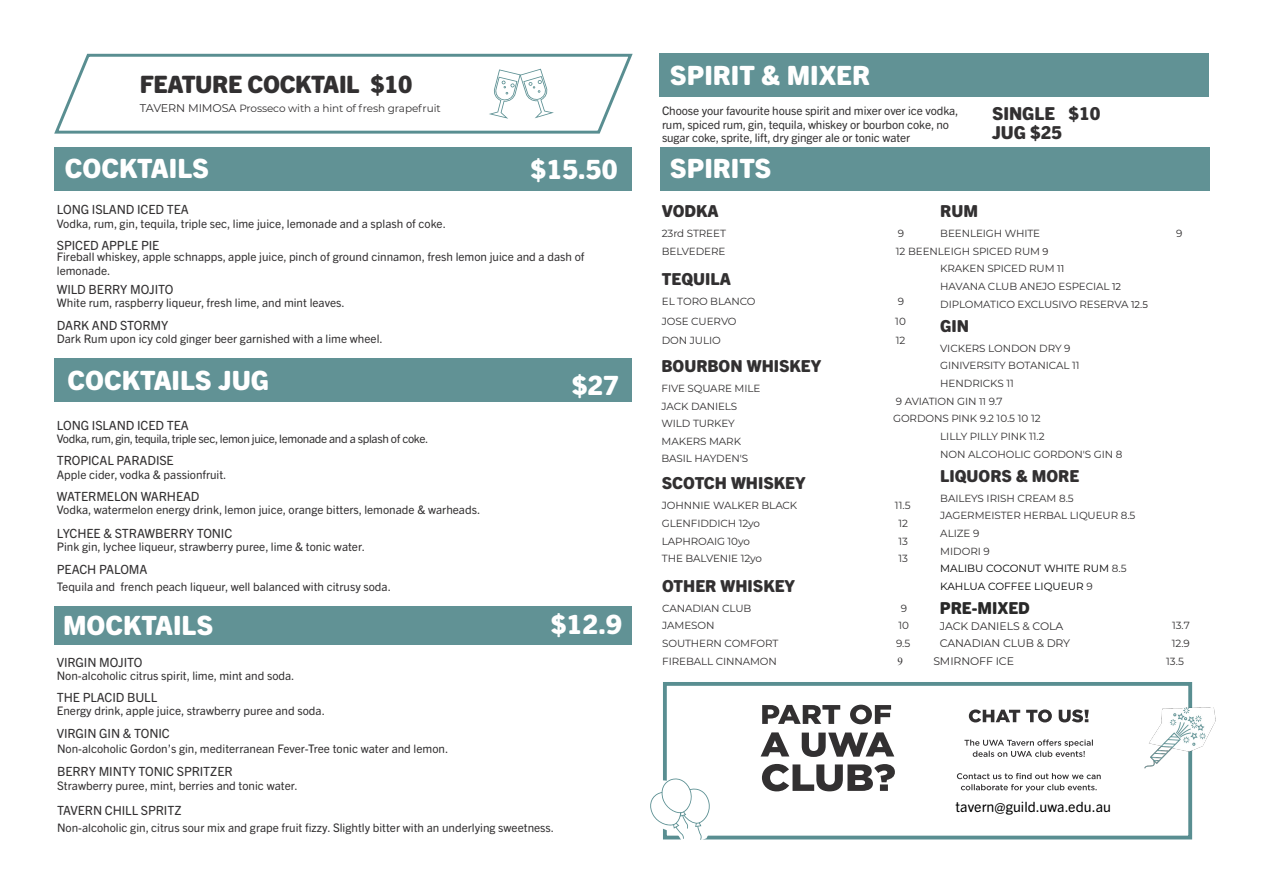
<style>
.page{position:relative;width:1263px;height:893px;background:#fff}
.page>*{position:absolute;margin:0;border:0;box-sizing:border-box;transform-origin:0 0}
.t1{font:800 26.7px "Trade Gothic Next SR Pro";color:#fff}
.t2{font:800 24px "Trade Gothic Next SR Pro";letter-spacing:-.015em;color:#323031}
.t3{font:800 17.85px/19.8px "Trade Gothic Next SR Pro";color:#323031}
.t4{font:800 16.65px "Trade Gothic Next SR Pro";color:#323031}
.t5{font:800 16.65px "Trade Gothic Next SR Pro";color:#292929}
.t6{font:14.4px "Trade Gothic Next SR Pro";color:#000}
.t7{font:12.75px "Trade Gothic Next SR Pro";letter-spacing:-.01em;color:#323031}
.t8{font:11.85px/13.5px "Trade Gothic Next SR Pro";color:#323031}
.t9{font:11.85px "Trade Gothic Next SR Pro";letter-spacing:-.03em;color:#323031}
.t10{font:10.95px "Montserrat";letter-spacing:-.01em;color:#323031}
.t11{font:10.95px "Times New Roman";color:#323031}
.t12{font:10.5px "Montserrat";letter-spacing:-.01em;color:#323031}
.t13{font:10.5px/17.7px "Montserrat";color:#000}
.t14{font:10.35px/17.7px "Montserrat";letter-spacing:-.01em;color:#323031}
.s1{font-size:11.25px}
.s2{font-size:9.75px;color:#231f20}
.s3{font-size:9.75px}
.s4{font-size:10.35px;color:#323031}
.s5{color:#020303}
</style>
<div class="page">
<div style="left:54px;top:606px;width:577px;height:38px;background:#619295"></div>
<svg style="left:54px;top:53px;width:579px;height:81px"></svg>
<svg style="left:957px;top:773px;width:144px;height:19px"></svg>
<svg style="left:964px;top:739px;width:129px;height:18px"></svg>
<svg style="left:969px;top:709px;width:83px;height:13px"></svg>
<svg style="left:1059px;top:709px;width:29px;height:13px"></svg>
<div style="left:663px;top:682px;width:529px;height:157px;border:4px solid #598e91"></div>
<svg style="left:650px;top:777px;width:65px;height:63px"></svg>
<svg style="left:762px;top:764px;width:133px;height:27px"></svg>
<svg style="left:761px;top:732px;width:28px;height:24px"></svg>
<svg style="left:802px;top:732px;width:92px;height:25px"></svg>
<svg style="left:762px;top:705px;width:78px;height:19px"></svg>
<svg style="left:850px;top:705px;width:41px;height:19px"></svg>
<svg style="left:489px;top:69px;width:65px;height:50px"></svg>
<div style="left:659px;top:53px;width:550px;height:44px;background:#619295"></div>
<div style="left:54px;top:147px;width:578px;height:44px;background:#619295"></div>
<div style="left:54px;top:358px;width:578px;height:44px;background:#619295"></div>
<div style="left:660px;top:147px;width:549px;height:44px;background:#619295"></div>
<img style="left:1144px;top:707px;width:71px;height:62px">
<h1 class="t1" style="left:670px;top:57px;width:202px">SPIRIT &amp; MIXER</h1>
<p class="t8" style="left:662px;top:103px;width:298px">Choose your favourite house spirit and mixer over ice vodka, rum, spiced rum, gin, tequila, whiskey or bourbon coke, no sugar coke, sprite, lift, dry ginger ale or tonic water</p>
<h2 class="t2" style="left:140px;top:68px;width:274px">FEATURE COCKTAIL $10</h2>
<p class="t12" style="left:140px;top:101px;width:302px"><span class="s1">TAVERN MIMOSA</span> Prosseco with a hint of fresh grapefruit</p>
<h3 class="t3" style="left:992px;top:102px;width:110px">SINGLE $10<br>JUG $25</h3>
<h1 class="t1" style="left:65px;top:150px;width:146px">COCKTAILS</h1>
<h1 class="t1" style="left:530px;top:151px;width:89px">$15.50</h1>
<h1 class="t1" style="left:670px;top:150px;width:103px">SPIRITS</h1>
<p class="t7" style="left:57px;top:201px;width:133px">LONG ISLAND ICED TEA</p>
<p class="t8" style="left:57px;top:216px;width:391px">Vodka, rum, gin, tequila, triple sec, lime juice, lemonade and a splash of coke.</p>
<p class="t7" style="left:57px;top:237px;width:104px">SPICED APPLE PIE</p>
<p class="t8" style="left:57px;top:249px;width:529px">Fireball whiskey, apple schnapps, apple juice, pinch of ground cinnamon, fresh lemon juice and a dash of lemonade.</p>
<p class="t7" style="left:57px;top:280px;width:118px">WILD BERRY MOJITO</p>
<p class="t8" style="left:57px;top:295px;width:289px">White rum, raspberry liqueur, fresh lime, and mint leaves.</p>
<p class="t7" style="left:57px;top:316px;width:113px">DARK AND STORMY</p>
<p class="t8" style="left:57px;top:331px;width:327px">Dark Rum upon icy cold ginger beer garnished with a lime wheel.</p>
<h1 class="t1" style="left:67px;top:362px;width:203px">COCKTAILS JUG</h1>
<h1 class="t1" style="left:572px;top:366px;width:49px">$27</h1>
<p class="t7" style="left:57px;top:416px;width:133px">LONG ISLAND ICED TEA</p>
<p class="t9" style="left:57px;top:430px;width:373px">Vodka, rum, gin, tequila, triple sec, lemon juice, lemonade and a splash of coke.</p>
<p class="t7" style="left:57px;top:452px;width:118px">TROPICAL PARADISE</p>
<p class="t8" style="left:57px;top:467px;width:171px">Apple cider, vodka &amp; passionfruit.</p>
<p class="t7" style="left:57px;top:488px;width:144px">WATERMELON WARHEAD</p>
<p class="t8" style="left:57px;top:503px;width:425px">Vodka, watermelon energy drink, lemon juice, orange bitters, lemonade &amp; warheads.</p>
<p class="t7" style="left:57px;top:524px;width:177px">LYCHEE &amp; STRAWBERRY TONIC</p>
<p class="t8" style="left:57px;top:539px;width:310px">Pink gin, lychee liqueur, strawberry puree, lime &amp; tonic water.</p>
<p class="t7" style="left:57px;top:560px;width:92px">PEACH PALOMA</p>
<p class="t8" style="left:57px;top:579px;width:336px">Tequila and french peach liqueur, well balanced with citrusy soda.</p>
<h1 class="t1" style="left:63px;top:606px;width:152px">MOCKTAILS</h1>
<h1 class="t1" style="left:551px;top:606px;width:73px">$12.9</h1>
<p class="t7" style="left:57px;top:653px;width:87px">VIRGIN MOJITO</p>
<p class="t8" style="left:57px;top:668px;width:239px">Non-alcoholic citrus spirit, lime, mint and soda.</p>
<p class="t7" style="left:57px;top:689px;width:102px">THE PLACID BULL</p>
<p class="t8" style="left:57px;top:704px;width:270px">Energy drink, apple juice, strawberry puree and soda.</p>
<p class="t7" style="left:57px;top:725px;width:115px">VIRGIN GIN &amp; TONIC</p>
<p class="t8" style="left:57px;top:741px;width:393px">Non-alcoholic Gordon’s gin, mediterranean Fever-Tree tonic water and lemon.</p>
<p class="t7" style="left:57px;top:762px;width:177px">BERRY MINTY TONIC SPRITZER</p>
<p class="t8" style="left:57px;top:778px;width:242px">Strawberry puree, mint, berries and tonic water.</p>
<p class="t7" style="left:57px;top:801px;width:126px">TAVERN CHILL SPRITZ</p>
<p class="t8" style="left:57px;top:821px;width:499px">Non-alcoholic gin, citrus sour mix and grape fruit fizzy. Slightly bitter with an underlying sweetness.</p>
<h3 class="t4" style="left:662px;top:200px;width:58px">VODKA</h3>
<p class="t14" style="left:662px;top:224px;width:66px">23rd STREET</p>
<p class="t14" style="left:898px;top:224px;width:8px">9</p>
<p class="t14" style="left:662px;top:242px;width:65px">BELVEDERE</p>
<p class="t14" style="left:896px;top:242px;width:154px">12 BEENLEIGH SPICED RUM <span class="s2">9</span></p>
<h3 class="t4" style="left:940px;top:200px;width:39px">RUM</h3>
<p class="t14" style="left:940px;top:224px;width:101px">BEENLEIGH WHITE</p>
<p class="t14" style="left:1176px;top:224px;width:8px">9</p>
<p class="t14" style="left:940px;top:260px;width:209px">KRAKEN SPICED RUM <span class="s2">11<br></span>HAVANA CLUB ANEJO ESPECIAL <span class="s2">12<br></span>DIPLOMATICO EXCLUSIVO RESERVA <span class="s2">12.5</span></p>
<h3 class="t4" style="left:662px;top:268px;width:71px">TEQUILA</h3>
<p class="t14" style="left:662px;top:292px;width:95px">EL TORO BLANCO</p>
<p class="t14" style="left:898px;top:292px;width:8px">9</p>
<p class="t14" style="left:662px;top:312px;width:76px">JOSE CUERVO</p>
<p class="t14" style="left:895px;top:312px;width:12px">10</p>
<p class="t14" style="left:662px;top:331px;width:61px">DON JULIO</p>
<p class="t14" style="left:896px;top:331px;width:11px">12</p>
<h3 class="t4" style="left:940px;top:314px;width:30px">GIN</h3>
<p class="t14" style="left:940px;top:339px;width:141px">VICKERS LONDON DRY 9<br>GINIVERSITY BOTANICAL 11<br>HENDRICKS 11</p>
<p class="t14" style="left:940px;top:409px;width:106px;text-indent:-47px">GORDONS PINK 9.2 10.5 10 12<br>LILLY PILLY PINK 11.2</p>
<h3 class="t4" style="left:662px;top:354px;width:161px">BOURBON WHISKEY</h3>
<p class="t14" style="left:662px;top:379px;width:100px">FIVE SQUARE MILE<br>JACK DANIELS<br>WILD TURKEY<br>MAKERS MARK<br>BASIL HAYDEN'S</p>
<h3 class="t4" style="left:662px;top:472px;width:145px">SCOTCH WHISKEY</h3>
<p class="t14" style="left:662px;top:497px;width:137px">JOHNNIE WALKER BLACK</p>
<p class="t14" style="left:895px;top:497px;width:17px;text-align:center">11.5<br>12<br>13<br>13</p>
<p class="t14" style="left:896px;top:392px;width:109px">9 AVIATION GIN <span class="s3">11</span> 9.7</p>
<p class="t14" style="left:940px;top:445px;width:184px">NON ALCOHOLIC GORDON'S GIN 8</p>
<h3 class="t4" style="left:940px;top:464px;width:141px">LIQUORS &amp; MORE</h3>
<p class="t14" style="left:940px;top:489px;width:197px">BAILEYS IRISH CREAM 8.5<br>JAGERMEISTER HERBAL LIQUEUR 8.5<br>ALIZE 9<br>MIDORI 9</p>
<p class="t13" style="left:940px;top:559px;width:188px">MALIBU COCONUT WHITE RUM <span class="s4">8.5<br></span><span class="s5">KAHLUA COFFEE LIQUEUR</span> <span class="s4">9</span></p>
<h3 class="t5" style="left:940px;top:596px;width:92px">PRE-MIXED</h3>
<p class="t10" style="left:940px;top:618px;width:125px">JACK DANIELS &amp; COLA</p>
<p class="t14" style="left:1172px;top:617px;width:19px">13.7</p>
<p class="t10" style="left:940px;top:636px;width:132px">CANADIAN CLUB &amp; DRY</p>
<p class="t14" style="left:1172px;top:634px;width:20px">12.9</p>
<p class="t14" style="left:662px;top:514px;width:102px">GLENFIDDICH 12yo<br>LAPHROAIG 10yo<br>THE BALVENIE 12yo</p>
<h3 class="t4" style="left:662px;top:574px;width:134px">OTHER WHISKEY</h3>
<p class="t14" style="left:662px;top:599px;width:91px">CANADIAN CLUB</p>
<p class="t14" style="left:901px;top:599px;width:8px">9</p>
<p class="t14" style="left:662px;top:617px;width:54px">JAMESON</p>
<p class="t14" style="left:898px;top:617px;width:12px">10</p>
<p class="t14" style="left:662px;top:634px;width:118px">SOUTHERN COMFORT</p>
<p class="t14" style="left:896px;top:634px;width:16px">9.5</p>
<p class="t14" style="left:662px;top:652px;width:116px">FIREBALL CINNAMON</p>
<p class="t11" style="left:897px;top:654px;width:7px">9</p>
<p class="t10" style="left:933px;top:653px;width:82px">SMIRNOFF ICE</p>
<p class="t14" style="left:1166px;top:652px;width:19px">13.5</p>
<p class="t6" style="left:955px;top:796px;width:157px">tavern@guild.uwa.edu.au</p>
</div>
